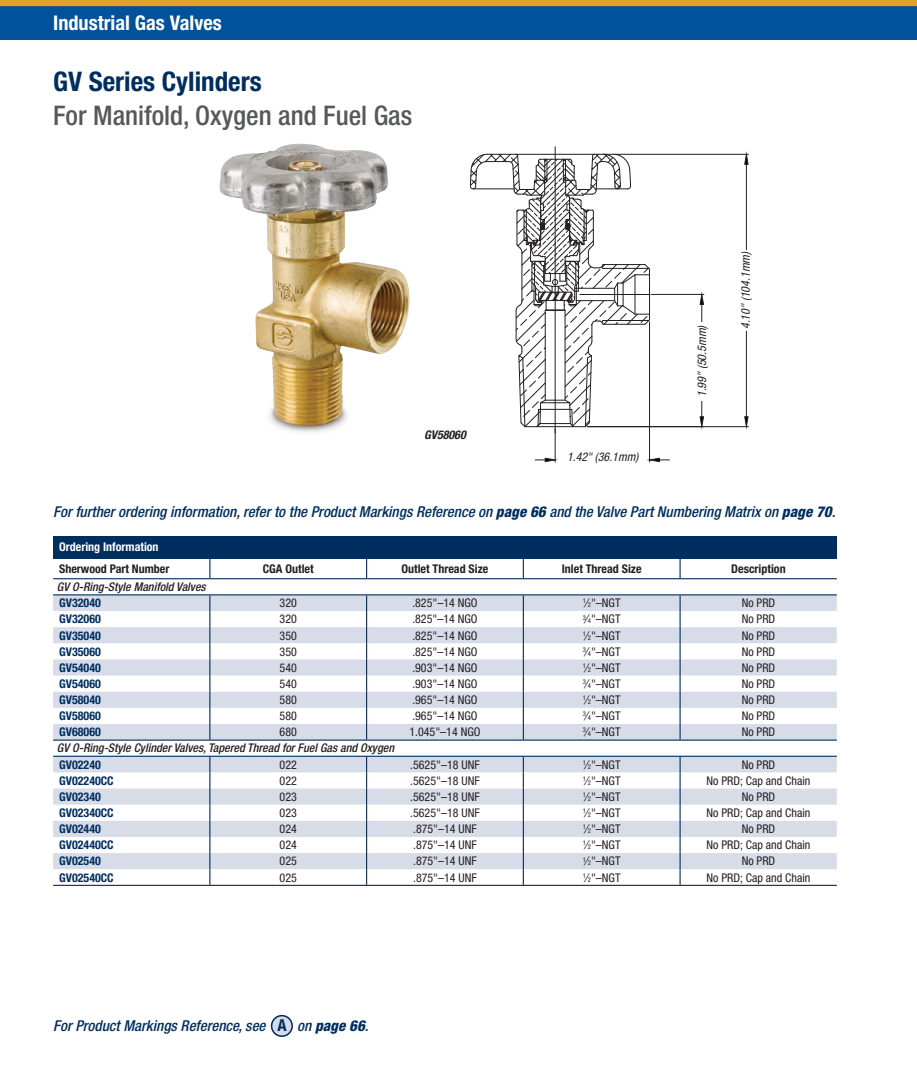
<style>
.page{position:relative;width:917px;height:1066px;background:#fff}
.page>*{position:absolute;margin:0;border:0;box-sizing:border-box;transform-origin:0 0}
.t1{font:500 condensed 27px "Helvetica Neue LT Std";color:#57585a}
.t2{font:700 condensed 27px "Helvetica Neue LT Std";color:#002e5e}
.t3{font:700 condensed 20.25px "Helvetica Neue LT Std";color:#fff}
.t4{font:italic 500 condensed 15px "Helvetica Neue LT Std";color:#002e5e}
.t5{font:condensed 12px "Helvetica Neue LT Std";color:#231f20}
.t6{font:700 condensed 12px "Helvetica Neue LT Std";color:#002e5e}
.t7{font:italic 500 condensed 12px "Helvetica Neue LT Std";color:#231f20}
.t8{font:700 condensed 12px "Helvetica Neue LT Std";color:#231f20}
.t9{font:italic condensed 12px "Helvetica Neue LT Std";color:#231f20}
.t10{font:700 condensed 12px "Helvetica Neue LT Std";color:#fff}
.t11{font:italic 700 condensed 12px "Helvetica Neue LT Std";color:#231f20}
.s1{font-weight:800}
.s2{font-size:6.6px}
.s3{font-weight:700;font-style:normal;font-size:16.5px}
</style>
<div class="page">
<div style="left:0;top:6px;width:916px;height:34px;background:#01529a"></div>
<div style="left:0;top:0;width:916px;height:6px;background:#e6a218"></div>
<img style="left:219px;top:144px;width:191px;height:289px">
<div style="left:271px;top:1015px;width:21px;height:21px;background:#d7dce8;border-radius:50%"></div>
<div style="left:271px;top:1014px;width:22px;height:22px;border:2px solid #002e5e;border-radius:50%"></div>
<div style="left:53px;top:536px;width:783px;height:22px;background:#002e5e"></div>
<svg style="left:53px;top:595px;width:783px;height:274px;fill:#d7dce8"></svg>
<svg style="left:209px;top:558px;width:1px;height:20px"></svg>
<svg style="left:366px;top:558px;width:1px;height:20px"></svg>
<svg style="left:522px;top:558px;width:1px;height:20px"></svg>
<svg style="left:679px;top:558px;width:1px;height:20px"></svg>
<svg style="left:209px;top:595px;width:1px;height:144px"></svg>
<svg style="left:366px;top:595px;width:1px;height:144px"></svg>
<svg style="left:522px;top:595px;width:1px;height:144px"></svg>
<svg style="left:679px;top:595px;width:1px;height:144px"></svg>
<svg style="left:209px;top:756px;width:1px;height:128px"></svg>
<svg style="left:366px;top:756px;width:1px;height:128px"></svg>
<svg style="left:522px;top:756px;width:1px;height:128px"></svg>
<svg style="left:679px;top:756px;width:1px;height:128px"></svg>
<hr style="left:53px;top:578px;width:783px;height:1px;background:#002e5e">
<hr style="left:53px;top:594px;width:783px;height:1px;background:#002e5e">
<hr style="left:53px;top:739px;width:783px;height:1px;background:#002e5e">
<hr style="left:53px;top:755px;width:783px;height:1px;background:#002e5e">
<hr style="left:53px;top:884px;width:783px;height:1px;background:#002e5e">
<hr style="left:554px;top:147px;width:1px;height:286px;background:#231f20">
<svg style="left:469px;top:154px;width:181px;height:273px"></svg>
<hr style="left:554px;top:428px;width:1px;height:34px;background:#231f20">
<hr style="left:649px;top:322px;width:1px;height:140px;background:#231f20">
<svg style="left:535px;top:457px;width:22px;height:5px"></svg>
<svg style="left:647px;top:457px;width:22px;height:5px"></svg>
<hr style="left:615px;top:154px;width:133px;height:1px;background:#231f20">
<hr style="left:587px;top:426px;width:161px;height:1px;background:#231f20">
<hr style="left:745px;top:164px;width:1px;height:86px;background:#231f20">
<hr style="left:745px;top:331px;width:1px;height:86px;background:#231f20">
<svg style="left:744px;top:151px;width:4px;height:14px"></svg>
<svg style="left:744px;top:416px;width:4px;height:13px"></svg>
<hr style="left:651px;top:294px;width:52px;height:1px;background:#231f20">
<svg style="left:693px;top:292px;width:14px;height:137px"></svg>
<div style="left:691px;top:322px;width:20px;height:78px;background:#fff"></div>
<h2 class="t3" style="left:53px;top:16px;width:170px">Industrial Gas Valves</h2>
<h1 class="t2" style="left:53px;top:72px;width:210px">GV Series Cylinders</h1>
<h1 class="t1" style="left:53px;top:105px;width:360px">For Manifold, Oxygen and Fuel Gas</h1>
<p class="t11" style="left:424px;top:430px;width:43px">GV58060</p>
<p class="t9" style="left:567px;top:452px;width:73px">1.42" (36.1mm)</p>
<p class="t9" style="left:697px;top:397px;width:73px;rotate:-90deg">1.99" (50.5mm)</p>
<p class="t9" style="left:741px;top:329px;width:78px;rotate:-90deg">4.10" (104.1mm)</p>
<p class="t4" style="left:53px;top:506px;width:783px">For further ordering information, refer to the Product Markings Reference on <span class="s1">page 66</span> and the Valve Part Numbering Matrix on <span class="s1">page 70</span>.</p>
<p class="t10" style="left:59px;top:542px;width:101px">Ordering Information</p>
<p class="t8" style="left:59px;top:564px;width:112px">Sherwood Part Number</p>
<p class="t8" style="left:263px;top:564px;width:52px">CGA Outlet</p>
<p class="t8" style="left:401px;top:564px;width:88px">Outlet Thread Size</p>
<p class="t8" style="left:561px;top:564px;width:81px">Inlet Thread Size</p>
<p class="t8" style="left:731px;top:564px;width:56px">Description</p>
<p class="t7" style="left:57px;top:582px;width:150px">GV O-Ring-Style Manifold Valves</p>
<p class="t6" style="left:59px;top:598px;width:43px">GV32040</p>
<p class="t5" style="left:279px;top:598px;width:19px">320</p>
<p class="t5" style="left:412px;top:598px;width:67px">.825"–14 NGO</p>
<p class="t5" style="left:582px;top:598px;width:39px"><sup>1</sup>⁄<span class="s2">2</span>"–NGT</p>
<p class="t5" style="left:741px;top:598px;width:35px">No PRD</p>
<p class="t6" style="left:59px;top:614px;width:43px">GV32060</p>
<p class="t5" style="left:279px;top:614px;width:19px">320</p>
<p class="t5" style="left:412px;top:614px;width:67px">.825"–14 NGO</p>
<p class="t5" style="left:582px;top:614px;width:39px"><sup>3</sup>⁄<span class="s2">4</span>"–NGT</p>
<p class="t5" style="left:741px;top:614px;width:35px">No PRD</p>
<p class="t6" style="left:59px;top:631px;width:43px">GV35040</p>
<p class="t5" style="left:279px;top:631px;width:19px">350</p>
<p class="t5" style="left:412px;top:631px;width:67px">.825"–14 NGO</p>
<p class="t5" style="left:582px;top:631px;width:39px"><sup>1</sup>⁄<span class="s2">2</span>"–NGT</p>
<p class="t5" style="left:741px;top:631px;width:35px">No PRD</p>
<p class="t6" style="left:59px;top:647px;width:43px">GV35060</p>
<p class="t5" style="left:279px;top:647px;width:19px">350</p>
<p class="t5" style="left:412px;top:647px;width:67px">.825"–14 NGO</p>
<p class="t5" style="left:582px;top:647px;width:39px"><sup>3</sup>⁄<span class="s2">4</span>"–NGT</p>
<p class="t5" style="left:741px;top:647px;width:35px">No PRD</p>
<p class="t6" style="left:59px;top:663px;width:43px">GV54040</p>
<p class="t5" style="left:279px;top:663px;width:19px">540</p>
<p class="t5" style="left:412px;top:663px;width:67px">.903"–14 NGO</p>
<p class="t5" style="left:582px;top:663px;width:39px"><sup>1</sup>⁄<span class="s2">2</span>"–NGT</p>
<p class="t5" style="left:741px;top:663px;width:35px">No PRD</p>
<p class="t6" style="left:59px;top:679px;width:43px">GV54060</p>
<p class="t5" style="left:279px;top:679px;width:19px">540</p>
<p class="t5" style="left:412px;top:679px;width:67px">.903"–14 NGO</p>
<p class="t5" style="left:582px;top:679px;width:39px"><sup>3</sup>⁄<span class="s2">4</span>"–NGT</p>
<p class="t5" style="left:741px;top:679px;width:35px">No PRD</p>
<p class="t6" style="left:59px;top:695px;width:43px">GV58040</p>
<p class="t5" style="left:279px;top:695px;width:19px">580</p>
<p class="t5" style="left:412px;top:695px;width:67px">.965"–14 NGO</p>
<p class="t5" style="left:582px;top:695px;width:39px"><sup>1</sup>⁄<span class="s2">2</span>"–NGT</p>
<p class="t5" style="left:741px;top:695px;width:35px">No PRD</p>
<p class="t6" style="left:59px;top:711px;width:43px">GV58060</p>
<p class="t5" style="left:279px;top:711px;width:19px">580</p>
<p class="t5" style="left:412px;top:711px;width:67px">.965"–14 NGO</p>
<p class="t5" style="left:582px;top:711px;width:39px"><sup>3</sup>⁄<span class="s2">4</span>"–NGT</p>
<p class="t5" style="left:741px;top:711px;width:35px">No PRD</p>
<p class="t6" style="left:59px;top:727px;width:43px">GV68060</p>
<p class="t5" style="left:279px;top:727px;width:19px">680</p>
<p class="t5" style="left:409px;top:727px;width:72px">1.045"–14 NGO</p>
<p class="t5" style="left:582px;top:727px;width:39px"><sup>3</sup>⁄<span class="s2">4</span>"–NGT</p>
<p class="t5" style="left:741px;top:727px;width:35px">No PRD</p>
<p class="t7" style="left:57px;top:743px;width:338px">GV O-Ring-Style Cylinder Valves, Tapered Thread for Fuel Gas and Oxygen</p>
<p class="t6" style="left:59px;top:760px;width:43px">GV02240</p>
<p class="t5" style="left:279px;top:760px;width:19px">022</p>
<p class="t5" style="left:410px;top:760px;width:71px">.5625"–18 UNF</p>
<p class="t5" style="left:582px;top:760px;width:39px"><sup>1</sup>⁄<span class="s2">2</span>"–NGT</p>
<p class="t5" style="left:741px;top:760px;width:35px">No PRD</p>
<p class="t6" style="left:59px;top:776px;width:56px">GV02240CC</p>
<p class="t5" style="left:279px;top:776px;width:19px">022</p>
<p class="t5" style="left:410px;top:776px;width:71px">.5625"–18 UNF</p>
<p class="t5" style="left:582px;top:776px;width:39px"><sup>1</sup>⁄<span class="s2">2</span>"–NGT</p>
<p class="t5" style="left:706px;top:776px;width:105px">No PRD; Cap and Chain</p>
<p class="t6" style="left:59px;top:792px;width:43px">GV02340</p>
<p class="t5" style="left:279px;top:792px;width:19px">023</p>
<p class="t5" style="left:410px;top:792px;width:71px">.5625"–18 UNF</p>
<p class="t5" style="left:582px;top:792px;width:39px"><sup>1</sup>⁄<span class="s2">2</span>"–NGT</p>
<p class="t5" style="left:741px;top:792px;width:35px">No PRD</p>
<p class="t6" style="left:59px;top:808px;width:56px">GV02340CC</p>
<p class="t5" style="left:279px;top:808px;width:19px">023</p>
<p class="t5" style="left:410px;top:808px;width:71px">.5625"–18 UNF</p>
<p class="t5" style="left:582px;top:808px;width:39px"><sup>1</sup>⁄<span class="s2">2</span>"–NGT</p>
<p class="t5" style="left:706px;top:808px;width:105px">No PRD; Cap and Chain</p>
<p class="t6" style="left:59px;top:824px;width:43px">GV02440</p>
<p class="t5" style="left:279px;top:824px;width:19px">024</p>
<p class="t5" style="left:413px;top:824px;width:65px">.875"–14 UNF</p>
<p class="t5" style="left:582px;top:824px;width:39px"><sup>1</sup>⁄<span class="s2">2</span>"–NGT</p>
<p class="t5" style="left:741px;top:824px;width:35px">No PRD</p>
<p class="t6" style="left:59px;top:840px;width:56px">GV02440CC</p>
<p class="t5" style="left:279px;top:840px;width:19px">024</p>
<p class="t5" style="left:413px;top:840px;width:65px">.875"–14 UNF</p>
<p class="t5" style="left:582px;top:840px;width:39px"><sup>1</sup>⁄<span class="s2">2</span>"–NGT</p>
<p class="t5" style="left:706px;top:840px;width:105px">No PRD; Cap and Chain</p>
<p class="t6" style="left:59px;top:856px;width:43px">GV02540</p>
<p class="t5" style="left:279px;top:856px;width:19px">025</p>
<p class="t5" style="left:413px;top:856px;width:65px">.875"–14 UNF</p>
<p class="t5" style="left:582px;top:856px;width:39px"><sup>1</sup>⁄<span class="s2">2</span>"–NGT</p>
<p class="t5" style="left:741px;top:856px;width:35px">No PRD</p>
<p class="t6" style="left:59px;top:872px;width:56px">GV02540CC</p>
<p class="t5" style="left:279px;top:872px;width:19px">025</p>
<p class="t5" style="left:413px;top:872px;width:65px">.875"–14 UNF</p>
<p class="t5" style="left:582px;top:872px;width:39px"><sup>1</sup>⁄<span class="s2">2</span>"–NGT</p>
<p class="t5" style="left:706px;top:872px;width:105px">No PRD; Cap and Chain</p>
<p class="t4" style="left:53px;top:1020px;width:317px">For Product Markings Reference, see <span class="s3">A</span> on <span class="s1">page 66</span>.</p>
</div>
